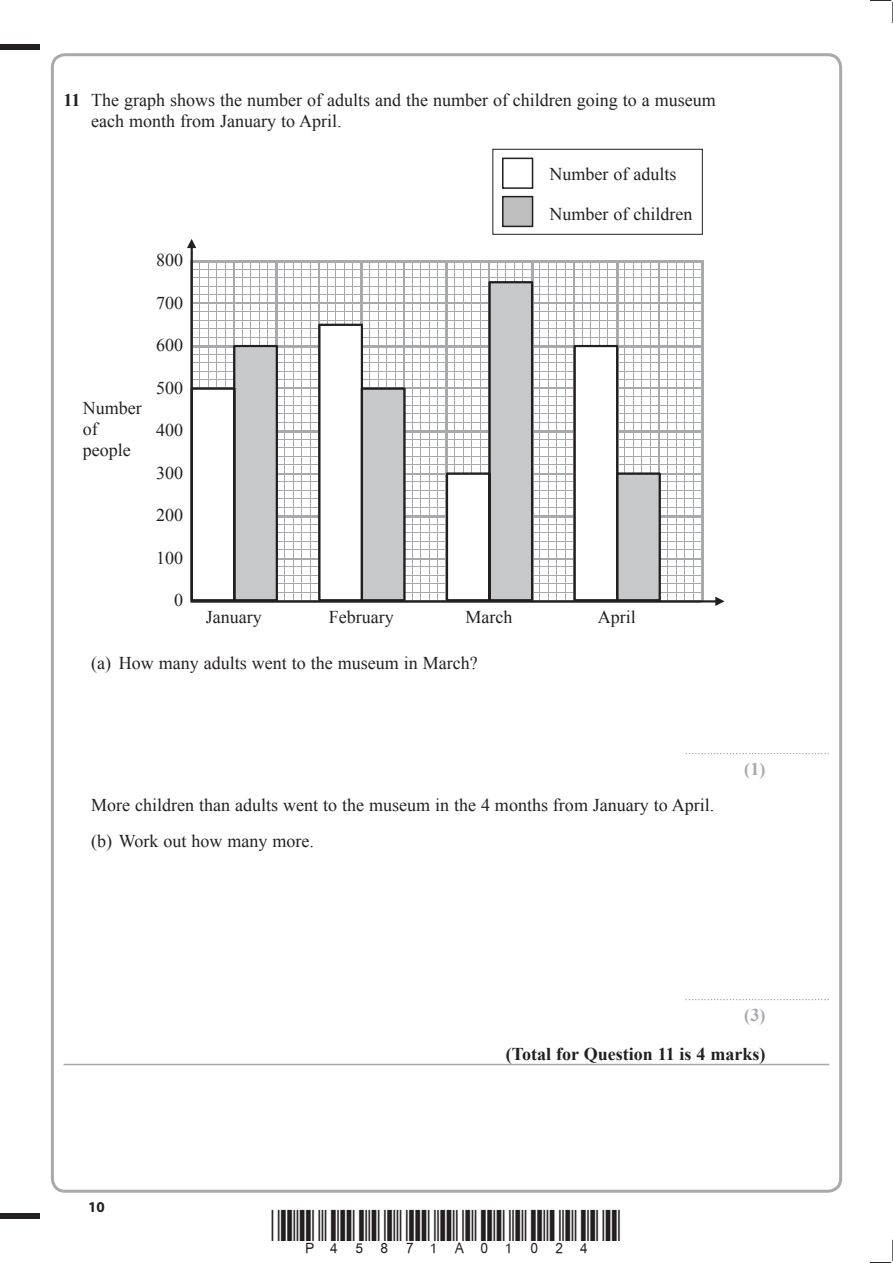
<style>
.page{position:relative;width:893px;height:1263px;background:#fff}
.page>*{position:absolute;margin:0;border:0;box-sizing:border-box;transform-origin:0 0}
.t1{font:18px/21px "Times New Roman";color:#231f20}
.t2{font:700 18px "Times New Roman";color:#231f20}
.t3{font:700 18px "Times New Roman";color:#a8a9ad}
.t4{font:700 15px "Myriad Pro";color:#231f20}
.t5{font:9px "Times New Roman";color:#231f20}
.s1{font-weight:700}
</style>
<div class="page">
<div style="left:0;top:44px;width:40px;height:5px;background:#231f20"></div>
<div style="left:0;top:1214px;width:40px;height:5px;background:#231f20"></div>
<svg style="left:870px;top:0;width:23px;height:23px"></svg>
<svg style="left:869px;top:1240px;width:24px;height:23px"></svg>
<hr style="left:64px;top:1064px;width:765px;height:1px;background:#a8a9ad">
<svg style="left:189px;top:247px;width:527px;height:356px"></svg>
<svg style="left:715px;top:597px;width:9px;height:9px"></svg>
<svg style="left:187px;top:239px;width:9px;height:9px"></svg>
<svg style="left:189px;top:280px;width:473px;height:323px"></svg>
<div style="left:502px;top:158px;width:31px;height:31px;border:2px solid #231f20"></div>
<div style="left:502px;top:197px;width:30px;height:29px;background:#c0bfbf"></div>
<div style="left:502px;top:196px;width:31px;height:31px;border:2px solid #231f20"></div>
<div style="left:492px;top:149px;width:210px;height:86px;border:1px solid #231f20"></div>
<p class="t1" style="left:91px;top:90px;width:626px;text-indent:-28px"><span class="s1">11</span> The graph shows the number of adults and the number of children going to a museum each month from January to April.</p>
<p class="t1" style="left:83px;top:397px;width:60px">Number of people</p>
<p class="t1" style="left:156px;top:250px;width:28px">800</p>
<p class="t1" style="left:156px;top:292px;width:28px">700</p>
<p class="t1" style="left:156px;top:335px;width:28px">600</p>
<p class="t1" style="left:156px;top:377px;width:28px">500</p>
<p class="t1" style="left:156px;top:420px;width:28px">400</p>
<p class="t1" style="left:156px;top:462px;width:28px">300</p>
<p class="t1" style="left:156px;top:505px;width:28px">200</p>
<p class="t1" style="left:156px;top:547px;width:28px">100</p>
<p class="t1" style="left:174px;top:590px;width:10px">0</p>
<p class="t1" style="left:549px;top:163px;width:128px">Number of adults</p>
<p class="t1" style="left:549px;top:203px;width:144px">Number of children</p>
<p class="t1" style="left:206px;top:606px;width:57px">January</p>
<p class="t1" style="left:329px;top:606px;width:66px">February</p>
<p class="t1" style="left:465px;top:606px;width:48px">March</p>
<p class="t1" style="left:597px;top:606px;width:39px">April</p>
<p class="t1" style="left:91px;top:652px;width:388px">(a) How many adults went to the museum in March?</p>
<p class="t5" style="left:685px;top:746px;width:146px">..............................................</p>
<p class="t3" style="left:744px;top:759px;width:23px">(1)</p>
<p class="t1" style="left:91px;top:787px;width:624px;line-height:36px">More children than adults went to the museum in the 4 months from January to April. (b) Work out how many more.</p>
<p class="t4" style="left:88px;top:1198px;width:18px">10</p>
<p class="t5" style="left:685px;top:992px;width:146px">..............................................</p>
<p class="t3" style="left:744px;top:1005px;width:23px">(3)</p>
<p class="t2" style="left:505px;top:1044px;width:261px">(Total for Question 11 is 4 marks)</p>
</div>
